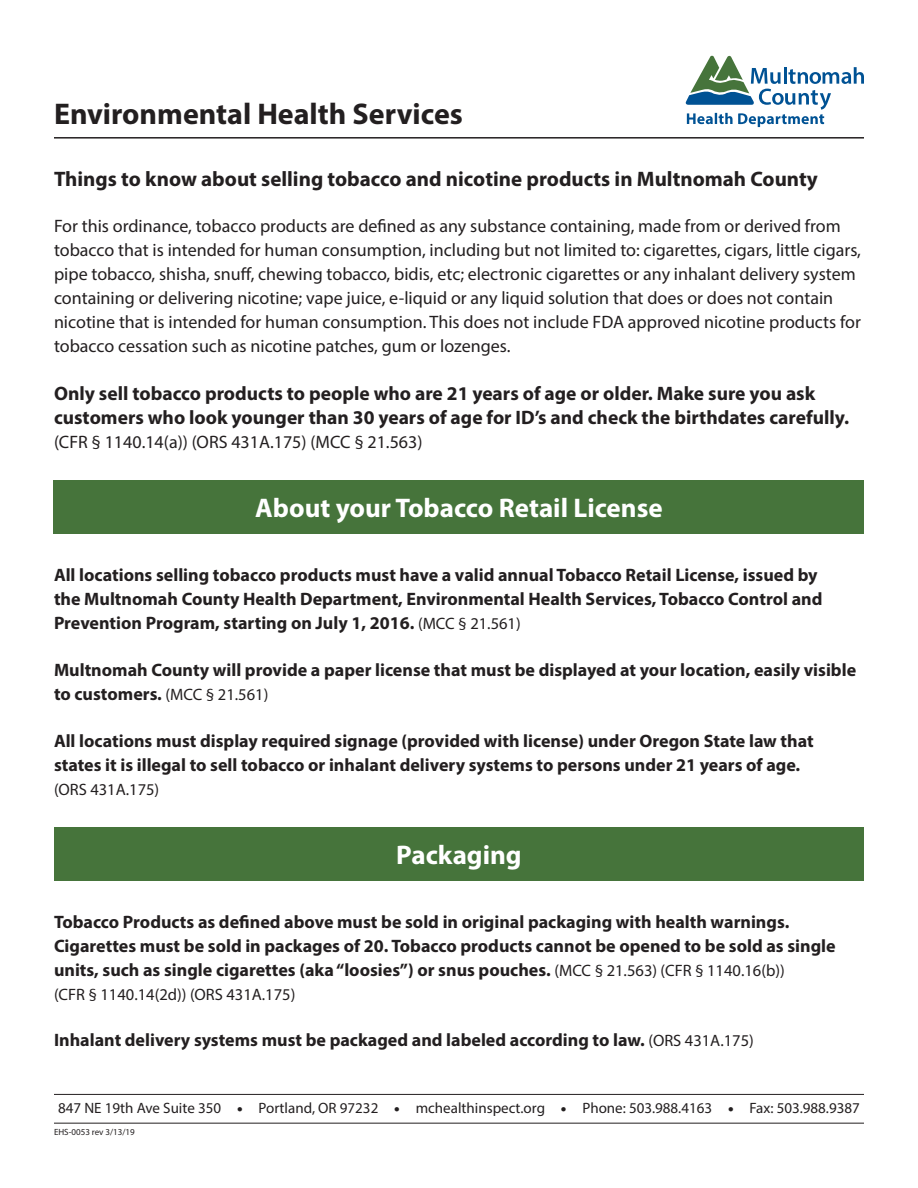
<style>
.page{position:relative;width:918px;height:1188px;background:#fff}
.page>*{position:absolute;margin:0;border:0;box-sizing:border-box;transform-origin:0 0}
.t1{font:700 30px "Myriad Pro";color:#231f20}
.t2{font:700 27px "Myriad Pro";color:#fff}
.t3{font:700 21px "Myriad Pro";color:#231f20}
.t4{font:700 19.5px/24px "Myriad Pro";color:#231f20}
.t5{font:700 18px/24px "Myriad Pro";color:#231f20}
.t6{font:18px/24px "Myriad Pro";color:#231f20}
.t7{font:16.5px "Myriad Pro";color:#231f20}
.t8{font:15px "Myriad Pro";color:#231f20}
.t9{font:9px "Myriad Pro";color:#231f20}
.s1{font-weight:400;font-size:16.5px}
</style>
<div class="page">
<hr style="left:54px;top:137px;width:810px;height:2px;background:#231f20">
<hr style="left:54px;top:1094px;width:810px;height:1px;background:#231f20">
<hr style="left:54px;top:1123px;width:810px;height:1px;background:#231f20">
<svg style="left:685px;top:55px;width:179px;height:72px"></svg>
<div style="left:54px;top:480px;width:810px;height:54px;background:#46743b"></div>
<div style="left:54px;top:827px;width:810px;height:54px;background:#46743b"></div>
<h1 class="t1" style="left:54px;top:94px;width:410px">Environmental Health Services</h1>
<p class="t3" style="left:54px;top:165px;width:765px">Things to know about selling tobacco and nicotine products in Multnomah County</p>
<p class="t6" style="left:54px;top:214px;width:809px">For this ordinance, tobacco products are defined as any substance containing, made from or derived from tobacco that is intended for human consumption, including but not limited to: cigarettes, cigars, little cigars, pipe tobacco, shisha, snuff, chewing tobacco, bidis, etc; electronic cigarettes or any inhalant delivery system containing or delivering nicotine; vape juice, e-liquid or any liquid solution that does or does not contain nicotine that is intended for human consumption. This does not include FDA approved nicotine products for tobacco cessation such as nicotine patches, gum or lozenges.</p>
<p class="t4" style="left:54px;top:380px;width:797px">Only sell tobacco products to people who are 21 years of age or older. Make sure you ask customers who look younger than 30 years of age for ID’s and check the birthdates carefully.</p>
<p class="t6" style="left:54px;top:429px;width:370px">(CFR § 1140.14(a)) (ORS 431A.175) (MCC § 21.563)</p>
<p class="t2" style="left:255px;top:491px;width:409px">About your Tobacco Retail License</p>
<p class="t5" style="left:54px;top:562px;width:770px">All locations selling tobacco products must have a valid annual Tobacco Retail License, issued by the Multnomah County Health Department, Environmental Health Services, Tobacco Control and<br>Prevention Program, starting on July 1, 2016. <span class="s1">(MCC § 21.561)</span></p>
<p class="t5" style="left:54px;top:658px;width:804px">Multnomah County will provide a paper license that must be displayed at your location, easily visible to customers. <span class="s1">(MCC § 21.561)</span></p>
<p class="t5" style="left:54px;top:728px;width:761px">All locations must display required signage (provided with license) under Oregon State law that states it is illegal to sell tobacco or inhalant delivery systems to persons under 21 years of age.</p>
<p class="t7" style="left:54px;top:779px;width:107px">(ORS 431A.175)</p>
<p class="t2" style="left:396px;top:838px;width:127px">Packaging</p>
<p class="t5" style="left:54px;top:909px;width:783px">Tobacco Products as defined above must be sold in original packaging with health warnings.<br>Cigarettes must be sold in packages of 20. Tobacco products cannot be opened to be sold as single units, such as single cigarettes (aka “loosies”) or snus pouches. <span class="s1">(MCC § 21.563) (CFR § 1140.16(b))</span></p>
<p class="t7" style="left:54px;top:984px;width:243px">(CFR § 1140.14(2d)) (ORS 431A.175)</p>
<p class="t5" style="left:54px;top:1027px;width:701px">Inhalant delivery systems must be packaged and labeled according to law. <span class="s1">(ORS 431A.175)</span></p>
<p class="t8" style="left:58px;top:1099px;width:803px">847 NE 19th Ave Suite 350 ● Portland, OR 97232 ● mchealthinspect.org ● Phone: 503.988.4163 ● Fax: 503.988.9387</p>
<p class="t9" style="left:54px;top:1126px;width:82px">EHS-0053 rev 3/13/19</p>
</div>
